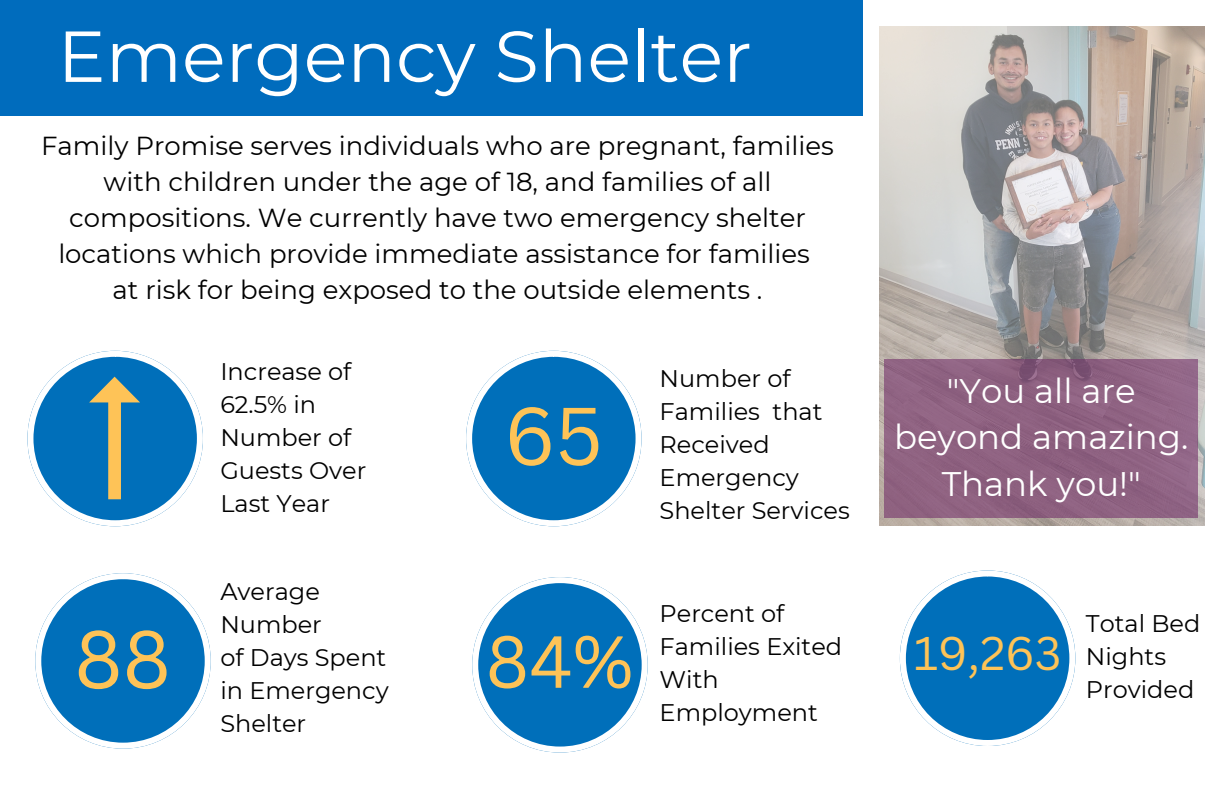
<style>
.page{position:relative;width:1224px;height:792px;background:#fff}
.page>*{position:absolute;margin:0;border:0;box-sizing:border-box;transform-origin:0 0}
.t1{font:80px "Canva Sans";color:#fec357}
.t2{font:72px "Montserrat";color:#fff}
.t3{font:72px "Canva Sans";color:#fec357}
.t4{font:46px "Canva Sans";color:#fec357}
.t5{font:34px/46.4px "Montserrat";color:#fff;text-align:center}
.t6{font:26px/36px "Montserrat";color:#000;text-align:center}
.t7{font:24px/33px "Montserrat";color:#000}
</style>
<div class="page">
<svg style="left:472px;top:577px;width:176px;height:176px"></svg>
<svg style="left:35px;top:573px;width:176px;height:176px"></svg>
<svg style="left:900px;top:571px;width:175px;height:175px"></svg>
<svg style="left:466px;top:351px;width:176px;height:175px"></svg>
<svg style="left:27px;top:351px;width:176px;height:175px"></svg>
<img style="left:879px;top:26px;width:326px;height:500px">
<div style="left:884px;top:359px;width:314px;height:159px;background:#8f6282"></div>
<div style="left:0;top:0;width:863px;height:116px;background:#006cbd"></div>
<h2 class="t2" style="left:58px;top:12px;width:696px">Emergency Shelter</h2>
<p class="t6" style="left:41px;top:127px;width:794px">Family Promise serves individuals who are pregnant, families with children under the age of 18, and families of all compositions. We currently have two emergency shelter locations which provide immediate assistance for families<br>at risk for being exposed to the outside elements .</p>
<h1 class="t1" style="left:74px;top:603px;width:98px">88</h1>
<p class="t7" style="left:220px;top:354px;width:147px">Increase of<br>62.5% in<br>Number of<br>Guests Over<br>Last Year</p>
<p class="t7" style="left:660px;top:362px;width:192px">Number of<br>Families that<br>Received<br>Emergency<br>Shelter Services</p>
<h1 class="t1" style="left:504px;top:380px;width:100px">65</h1>
<p class="t7" style="left:220px;top:575px;width:170px">Average<br>Number<br>of Days Spent in Emergency<br>Shelter</p>
<h2 class="t3" style="left:486px;top:611px;width:149px">84%</h2>
<p class="t7" style="left:660px;top:597px;width:184px">Percent of<br>Families Exited<br>With<br>Employment</p>
<h3 class="t5" style="left:894px;top:368px;width:296px">"You all are beyond amazing.<br>Thank you!"</h3>
<h3 class="t4" style="left:914px;top:621px;width:149px">19,263</h3>
<p class="t7" style="left:1086px;top:607px;width:116px">Total Bed<br>Nights<br>Provided</p>
</div>
